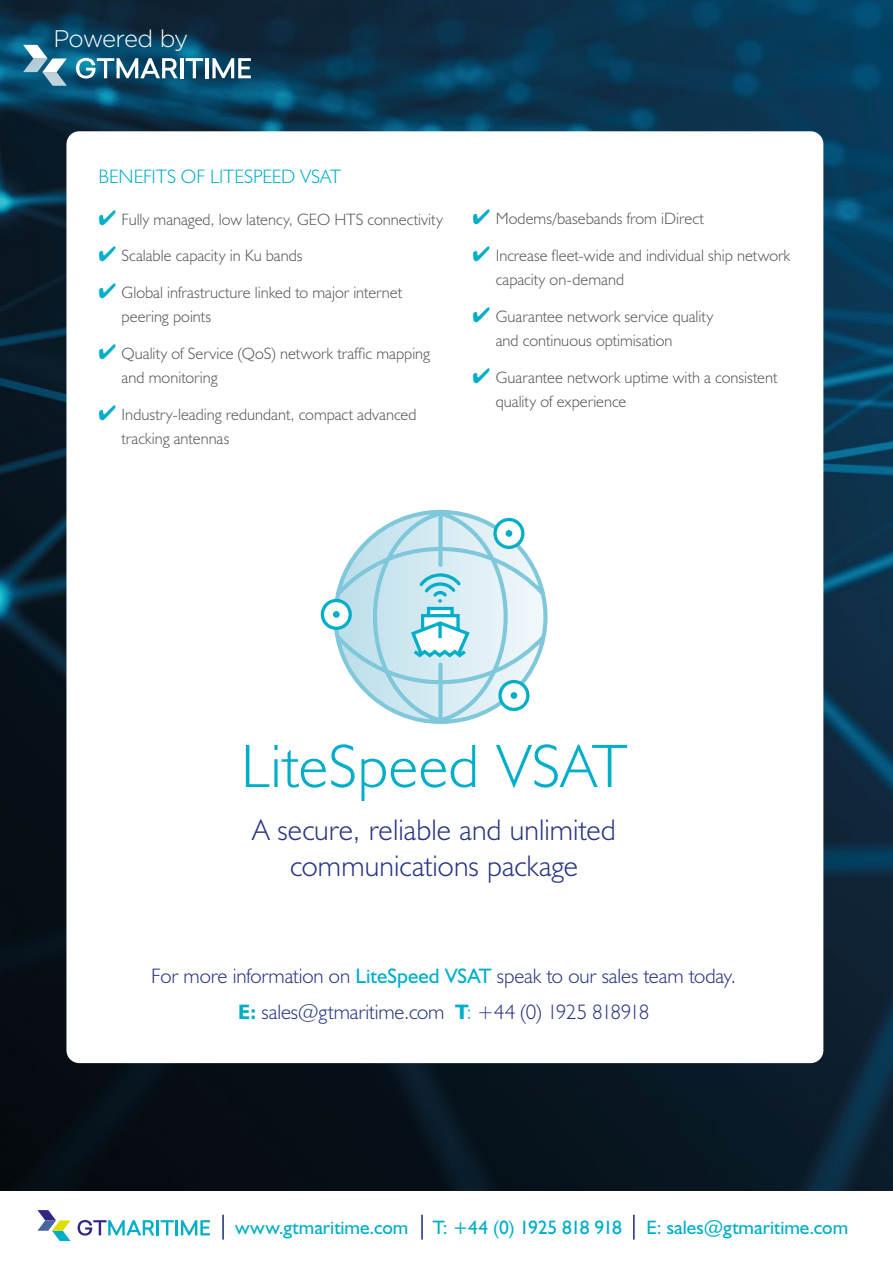
<style>
.page{position:relative;width:893px;height:1263px;background:#fff}
.page>*{position:absolute;margin:0;border:0;box-sizing:border-box;transform-origin:0 0}
.t1{font:300 61.65px "Humanist 521 BT";letter-spacing:.01em;color:#00aec9}
.t2{font:300 30px/36px "Humanist 521 BT";letter-spacing:.005em;color:#283583;text-align:center}
.t3{font:300 24px "Gotham";letter-spacing:-.05em;color:#fff}
.t4{font:300 21px/36.2px "Humanist 521 BT";letter-spacing:-.005em;color:#283583;text-align:center}
.t5{font:19.5px "Humanist 521 BT";color:#00aec9}
.t6{font:300 19.5px "Humanist 521 BT";letter-spacing:-.01em;color:#00aec9}
.t7{font:19.5px "Humanist 521 BT";letter-spacing:-.05em;color:#00aec9}
.t8{font:300 16.5px/24px "Humanist 521 BT";color:#575756}
.s1{color:#00aec9}
.s2{font-weight:400;color:#00aec9}
.s3{font-weight:700;color:#00aec9}
</style>
<div class="page">
<img style="left:0;top:0;width:893px;height:1190px">
<svg style="left:78px;top:1220px;width:76px;height:15px"></svg>
<hr style="left:156px;top:1220px;width:3px;height:15px;background:#00aec9">
<svg style="left:161px;top:1220px;width:13px;height:15px"></svg>
<hr style="left:175px;top:1220px;width:3px;height:15px;background:#00aec9">
<svg style="left:181px;top:1220px;width:29px;height:15px"></svg>
<svg style="left:37px;top:1210px;width:34px;height:31px"></svg>
<hr style="left:222px;top:1215px;width:2px;height:24px;background:#283583">
<hr style="left:421px;top:1215px;width:2px;height:24px;background:#283583">
<hr style="left:633px;top:1215px;width:2px;height:24px;background:#283583">
<div style="left:66px;top:131px;width:757px;height:932px;background:#fff;border-radius:13px"></div>
<svg style="left:331px;top:509px;width:217px;height:215px"></svg>
<svg style="left:322px;top:600px;width:28px;height:28px"></svg>
<div style="left:321px;top:599px;width:31px;height:31px;border:3px solid #00aec9;border-radius:50%"></div>
<div style="left:333px;top:611px;width:7px;height:7px;background:#00aec9;border-radius:50%"></div>
<svg style="left:495px;top:519px;width:28px;height:28px"></svg>
<div style="left:493px;top:518px;width:31px;height:31px;border:3px solid #00aec9;border-radius:50%"></div>
<div style="left:506px;top:530px;width:6px;height:7px;background:#00aec9;border-radius:50%"></div>
<svg style="left:500px;top:682px;width:28px;height:27px"></svg>
<div style="left:498px;top:680px;width:31px;height:31px;border:3px solid #00aec9;border-radius:50%"></div>
<div style="left:511px;top:692px;width:6px;height:7px;background:#00aec9;border-radius:50%"></div>
<svg style="left:409px;top:572px;width:63px;height:87px"></svg>
<svg style="left:76px;top:58px;width:102px;height:21px"></svg>
<hr style="left:180px;top:58px;width:3px;height:20px;background:#fff">
<svg style="left:186px;top:58px;width:17px;height:20px"></svg>
<hr style="left:205px;top:58px;width:3px;height:20px;background:#fff">
<svg style="left:212px;top:58px;width:39px;height:20px"></svg>
<svg style="left:23px;top:45px;width:44px;height:41px"></svg>
<h3 class="t3" style="left:53px;top:23px;width:136px">Powered by</h3>
<p class="t6" style="left:99px;top:165px;width:244px">BENEFITS OF LITESPEED VSAT</p>
<p class="t8" style="left:99px;top:207px;width:346px"><span class="s1">✔</span> Fully managed, low latency, GEO HTS connectivity</p>
<p class="t8" style="left:99px;top:243px;width:206px"><span class="s1">✔</span> Scalable capacity in Ku bands</p>
<p class="t8" style="left:122px;top:280px;width:282px;text-indent:-23px"><span class="s1">✔</span> Global infrastructure linked to major internet peering points</p>
<p class="t8" style="left:122px;top:341px;width:310px;text-indent:-23px"><span class="s1">✔</span> Quality of Service (QoS) network traffic mapping and monitoring</p>
<p class="t8" style="left:122px;top:402px;width:296px;text-indent:-23px"><span class="s1">✔</span> Industry-leading redundant, compact advanced tracking antennas</p>
<p class="t8" style="left:473px;top:206px;width:233px"><span class="s1">✔</span> Modems/basebands from iDirect</p>
<p class="t8" style="left:496px;top:243px;width:296px;text-indent:-23px"><span class="s1">✔</span> Increase fleet-wide and individual ship network capacity on-demand</p>
<p class="t8" style="left:496px;top:304px;width:219px;text-indent:-23px"><span class="s1">✔</span> Guarantee network service quality and continuous optimisation</p>
<p class="t8" style="left:496px;top:365px;width:283px;text-indent:-23px"><span class="s1">✔</span> Guarantee network uptime with a consistent quality of experience</p>
<h1 class="t1" style="left:241px;top:728px;width:388px">LiteSpeed VSAT</h1>
<h2 class="t2" style="left:252px;top:811px;width:365px">A secure, reliable and unlimited communications package</h2>
<p class="t4" style="left:151px;top:957px;width:586px">For more information on <span class="s2">LiteSpeed VSAT</span> speak to our sales team today.<br><span class="s3">E:</span> sales@gtmaritime.com <span class="s3">T</span><span class="s1">:</span> +44 (0) 1925 818918</p>
<p class="t5" style="left:235px;top:1215px;width:175px">www.gtmaritime.com</p>
<p class="t7" style="left:433px;top:1215px;width:190px">T: +44 (0) 1925 818 918</p>
<p class="t5" style="left:646px;top:1215px;width:203px">E: sales@gtmaritime.com</p>
</div>
